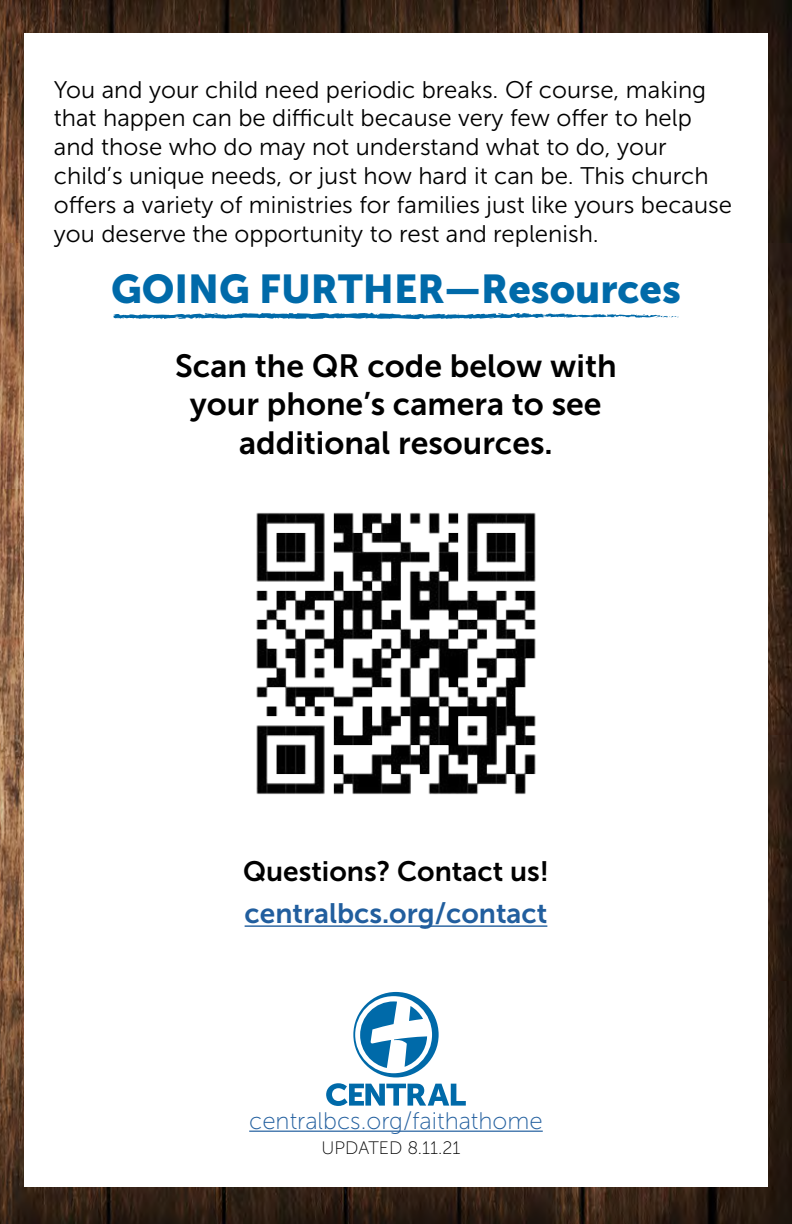
<style>
.page{position:relative;width:792px;height:1224px;background:#fff}
.page>*{position:absolute;margin:0;border:0;box-sizing:border-box;transform-origin:0 0}
.t1{font:40px "Museo Sans 900";color:#006aa9}
.t2{font:32px/38.4px "Museo Sans 700";color:#000;text-align:center}
.t3{font:28px "Museo Sans 700";color:#215e9e}
.t4{font:28px "Museo Sans 700";color:#000}
.t5{font:24px/28.8px "Museo Sans 300";color:#000}
.t6{font:24px "Museo Sans 100";color:#215e9e}
.t7{font:18px "Museo Sans 100";color:#000}
.s1{color:#fff}
</style>
<div class="page">
<img style="left:0;top:0;width:792px;height:1224px">
<div style="left:24px;top:33px;width:744px;height:1153px;background:#fff"></div>
<svg style="left:353px;top:992px;width:86px;height:85px"></svg>
<svg style="left:326px;top:1083px;width:140px;height:23px"></svg>
<hr style="left:249px;top:1131px;width:294px;height:1px;background:#215e9e">
<svg style="left:113px;top:313px;width:566px;height:7px"></svg>
<hr style="left:245px;top:925px;width:302px;height:2px;background:#215e9e">
<img style="left:256px;top:512px;width:280px;height:283px">
<p class="t5" style="left:54px;top:75px;width:680px">You and your child need periodic breaks. Of course, making that happen can be difficult because very few offer to help and those who do may not understand what to do, your child’s unique needs, or just how hard it can be. This church offers a variety of ministries for families just like yours because you deserve the opportunity to rest and replenish.</p>
<h1 class="t1" style="left:111px;top:266px;width:571px">GOING FURTHER—Resources</h1>
<h2 class="t2" style="left:175px;top:347px;width:443px">Scan the QR code below with your phone’s camera to see additional resources.</h2>
<p class="t4" style="left:243px;top:856px;width:307px">Questions? Contact us!</p>
<p class="t3" style="left:245px;top:898px;width:304px">centralbcs.org/contact</p>
<p class="t6" style="left:249px;top:1108px;width:295px">centralbcs.org/faithathome</p>
<p class="t7" style="left:322px;top:1138px;width:150px">UPDATED 8.11.21<span class="s1">e</span></p>
</div>
